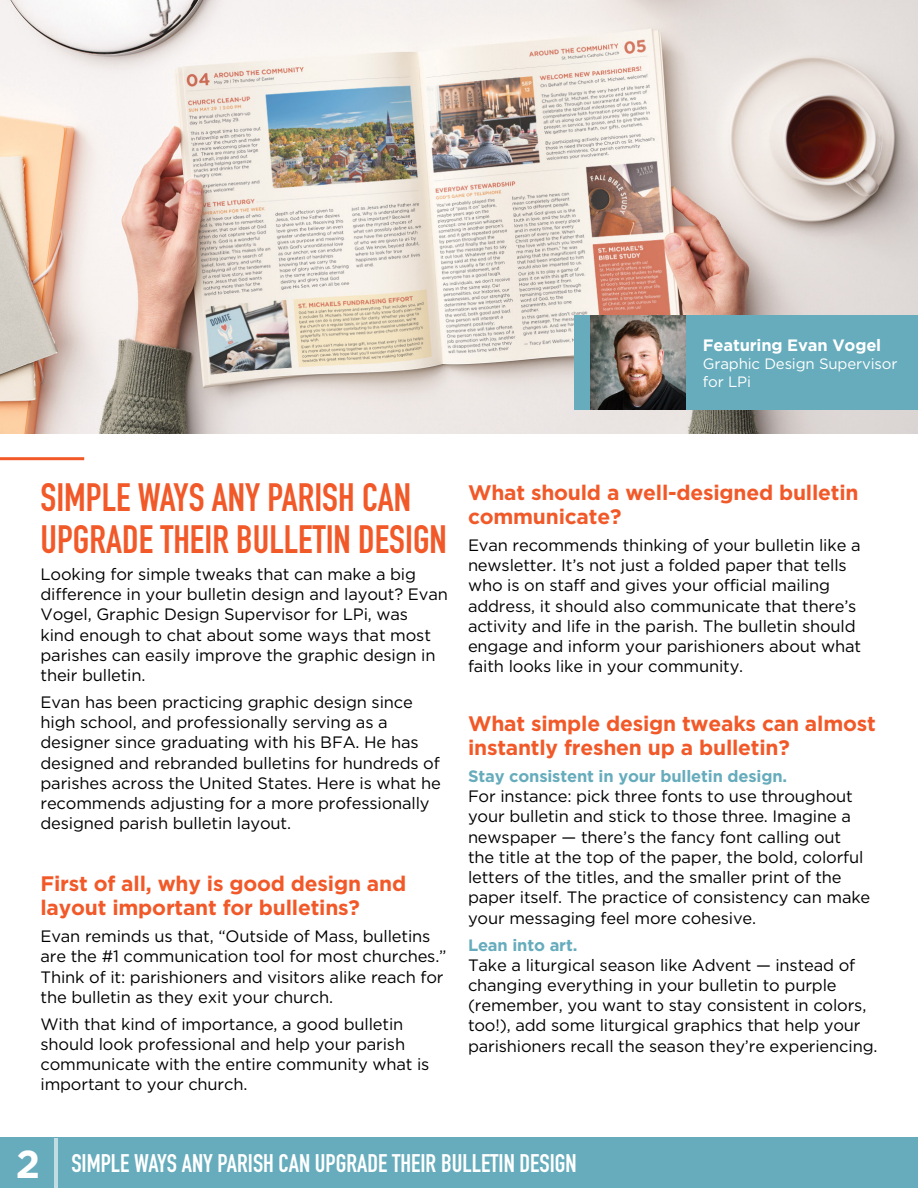
<style>
.page{position:relative;width:918px;height:1188px;background:#fff}
.page>*{position:absolute;margin:0;border:0;box-sizing:border-box;transform-origin:0 0}
.t1{font:700 39px/42px "DIN Condensed";color:#f25929}
.t2{font:700 25.2px "DIN Condensed";color:#fff}
.t3{font:700 21px/24px "Gotham";letter-spacing:-.01em;color:#f25929}
.t4{font:16.5px/20.2px "Gotham";letter-spacing:-.01em;color:#000}
.t5{font:700 16.5px "Gotham";letter-spacing:-.01em;color:#66acbc}
.t6{font:700 16.5px "Gotham";letter-spacing:-.01em;color:#fff}
.t7{font:15px/18px "Gotham";letter-spacing:-.01em;color:#fff}
.s1{font-family:"Gotham";font-size:39px}
</style>
<div class="page">
<img style="left:0;top:0;width:918px;height:433px">
<div style="left:0;top:1138px;width:918px;height:50px;background:#66acbc"></div>
<hr style="left:54px;top:1138px;width:4px;height:50px;background:#c1dde4">
<hr style="left:0;top:457px;width:84px;height:3px;background:#f25929">
<div style="left:575px;top:315px;width:343px;height:95px;background:#66acbc"></div>
<img style="left:591px;top:315px;width:94px;height:95px">
<p class="t6" style="left:703px;top:334px;width:180px">Featuring Evan Vogel</p>
<p class="t7" style="left:703px;top:354px;width:196px">Graphic Design Supervisor for LPi</p>
<h1 class="t1" style="left:40px;top:476px;width:408px">SIMPLE WAYS ANY PARISH CAN<br>UPGRADE THEIR BULLETIN DESIGN</h1>
<p class="t4" style="left:40px;top:564px;width:409px">Looking for simple tweaks that can make a big difference in your bulletin design and layout? Evan Vogel, Graphic Design Supervisor for LPi, was<br>kind enough to chat about some ways that most parishes can easily improve the graphic design in their bulletin.</p>
<p class="t4" style="left:40px;top:692px;width:402px">Evan has been practicing graphic design since high school, and professionally serving as a designer since graduating with his BFA. He has designed and rebranded bulletins for hundreds of parishes across the United States. Here is what he recommends adjusting for a more professionally designed parish bulletin layout.</p>
<p class="t3" style="left:40px;top:871px;width:367px">First of all, why is good design and layout important for bulletins?</p>
<p class="t4" style="left:40px;top:926px;width:408px">Evan reminds us that, “Outside of Mass, bulletins are the #1 communication tool for most churches.” Think of it: parishioners and visitors alike reach for the bulletin as they exit your church.</p>
<p class="t4" style="left:40px;top:1013px;width:391px">With that kind of importance, a good bulletin should look professional and help your parish communicate with the entire community what is important to your church.</p>
<p class="t3" style="left:468px;top:480px;width:392px">What should a well-designed bulletin communicate?</p>
<p class="t4" style="left:468px;top:535px;width:395px">Evan recommends thinking of your bulletin like a newsletter. It’s not just a folded paper that tells who is on staff and gives your official mailing address, it should also communicate that there’s activity and life in the parish. The bulletin should engage and inform your parishioners about what faith looks like in your community.</p>
<p class="t3" style="left:468px;top:711px;width:409px">What simple design tweaks can almost instantly freshen up a bulletin?</p>
<p class="t5" style="left:468px;top:765px;width:321px">Stay consistent in your bulletin design.</p>
<p class="t4" style="left:468px;top:786px;width:404px">For instance: pick three fonts to use throughout your bulletin and stick to those three. Imagine a newspaper — there’s the fancy font calling out the title at the top of the paper, the bold, colorful letters of the titles, and the smaller print of the paper itself. The practice of consistency can make your messaging feel more cohesive.</p>
<p class="t5" style="left:468px;top:934px;width:111px">Lean into art.</p>
<p class="t4" style="left:468px;top:955px;width:411px">Take a liturgical season like Advent — instead of changing everything in your bulletin to purple (remember, you want to stay consistent in colors, too!), add some liturgical graphics that help your parishioners recall the season they’re experiencing.</p>
<h2 class="t2" style="left:16px;top:1146px;width:562px"><span class="s1">2</span> SIMPLE WAYS ANY PARISH CAN UPGRADE THEIR BULLETIN DESIGN</h2>
</div>
